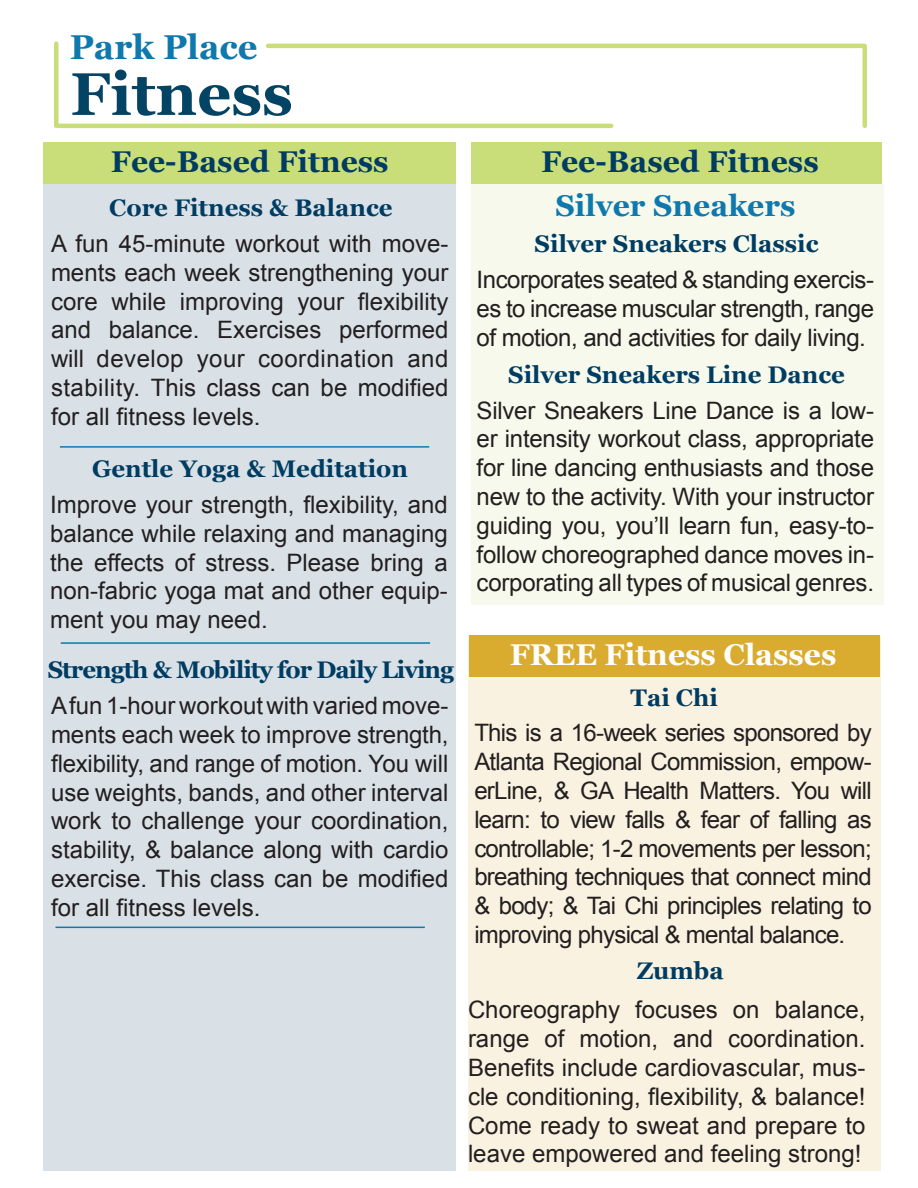
<style>
.page{position:relative;width:918px;height:1188px;background:#fff}
.page>*{position:absolute;margin:0;border:0;box-sizing:border-box;transform-origin:0 0}
.t1{font:700 60px "Georgia";color:#034464}
.t2{font:700 34.5px "Georgia";color:#0f79ae}
.t3{font:700 30px "Georgia";color:#003c62}
.t4{font:700 30px "Georgia";color:#fff}
.t5{font:700 30px "Georgia";color:#0f79ae}
.t6{font:24px/28.8px "Arial";color:#231f20;text-align:justify}
.t7{font:700 24px "Georgia";color:#003c62}
.t8{font:700 24px "Georgia";letter-spacing:-.04em;color:#003c62}
</style>
<div class="page">
<div style="left:468px;top:636px;width:412px;height:535px;background:#f9f2e0"></div>
<div style="left:472px;top:185px;width:412px;height:420px;background:#f6f9eb"></div>
<div style="left:469px;top:636px;width:410px;height:41px;background:#d9ac30"></div>
<hr style="left:54px;top:44px;width:4px;height:82px;background:#c9dd79">
<hr style="left:58px;top:124px;width:553px;height:4px;background:#c9dd79">
<hr style="left:268px;top:44px;width:596px;height:4px;background:#c9dd79">
<div style="left:862px;top:46px;width:5px;height:80px;background:#c9dd79"></div>
<div style="left:44px;top:183px;width:412px;height:988px;background:#d9e1e7"></div>
<hr style="left:60px;top:446px;width:369px;height:2px;background:#0f79ae">
<hr style="left:61px;top:642px;width:369px;height:2px;background:#0f79ae">
<hr style="left:56px;top:927px;width:369px;height:1px;background:#0f79ae">
<div style="left:44px;top:142px;width:412px;height:41px;background:#c9dd79"></div>
<div style="left:471px;top:142px;width:411px;height:41px;background:#c9dd79"></div>
<p class="t2" style="left:70px;top:21px;width:189px">Park Place</p>
<p class="t1" style="left:70px;top:49px;width:224px">Fitness</p>
<p class="t3" style="left:111px;top:139px;width:279px">Fee-Based Fitness</p>
<p class="t3" style="left:541px;top:139px;width:279px">Fee-Based Fitness</p>
<p class="t7" style="left:109px;top:190px;width:285px">Core Fitness &amp; Balance</p>
<p class="t6" style="left:51px;top:229px;width:399px">A fun 45-minute workout with move&shy;ments each week strengthening your core while improving your flexibility and balance. Exercises performed will develop your coordination and stability. This class can be modified for all fitness levels.</p>
<p class="t7" style="left:92px;top:451px;width:317px">Gentle Yoga &amp; Meditation</p>
<p class="t6" style="left:50px;top:490px;width:399px">Improve your strength, flexibility, and balance while relaxing and managing the effects of stress. Please bring a non-fabric yoga mat and other equip&shy;ment you may need.</p>
<p class="t8" style="left:48px;top:652px;width:408px">Strength &amp; Mobility for Daily Living</p>
<p class="t6" style="left:51px;top:692px;width:399px">A fun 1-hour workout with varied move&shy;ments each week to improve strength, flexibility, and range of motion. You will use weights, bands, and other interval work to challenge your coordination, stability, &amp; balance along with cardio exercise. This class can be modified for all fitness levels.</p>
<p class="t5" style="left:555px;top:183px;width:242px">Silver Sneakers</p>
<p class="t7" style="left:535px;top:226px;width:285px">Silver Sneakers Classic</p>
<p class="t6" style="left:477px;top:266px;width:399px">Incorporates seated &amp; standing exercis&shy;es to increase muscular strength, range of motion, and activities for daily living.</p>
<p class="t7" style="left:508px;top:356px;width:338px">Silver Sneakers Line Dance</p>
<p class="t6" style="left:477px;top:396px;width:399px">Silver Sneakers Line Dance is a low&shy;er intensity workout class, appropriate for line dancing enthusiasts and those new to the activity. With your instructor guiding you, you’ll learn fun, easy-to&shy;follow choreographed dance moves in&shy;corporating all types of musical genres.</p>
<p class="t4" style="left:510px;top:632px;width:328px">FREE Fitness Classes</p>
<p class="t7" style="left:631px;top:679px;width:89px">Tai Chi</p>
<p class="t6" style="left:474px;top:719px;width:399px">This is a 16-week series sponsored by Atlanta Regional Commission, empow&shy;erLine, &amp; GA Health Matters. You will learn: to view falls &amp; fear of falling as controllable; 1-2 movements per lesson; breathing techniques that connect mind &amp; body; &amp; Tai Chi principles relating to improving physical &amp; mental balance.</p>
<p class="t7" style="left:637px;top:952px;width:88px">Zumba</p>
<p class="t6" style="left:468px;top:996px;width:399px">Choreography focuses on balance, range of motion, and coordination.<br>Benefits include cardiovascular, mus&shy;cle conditioning, flexibility, &amp; balance!<br>Come ready to sweat and prepare to leave empowered and feeling strong!</p>
</div>
